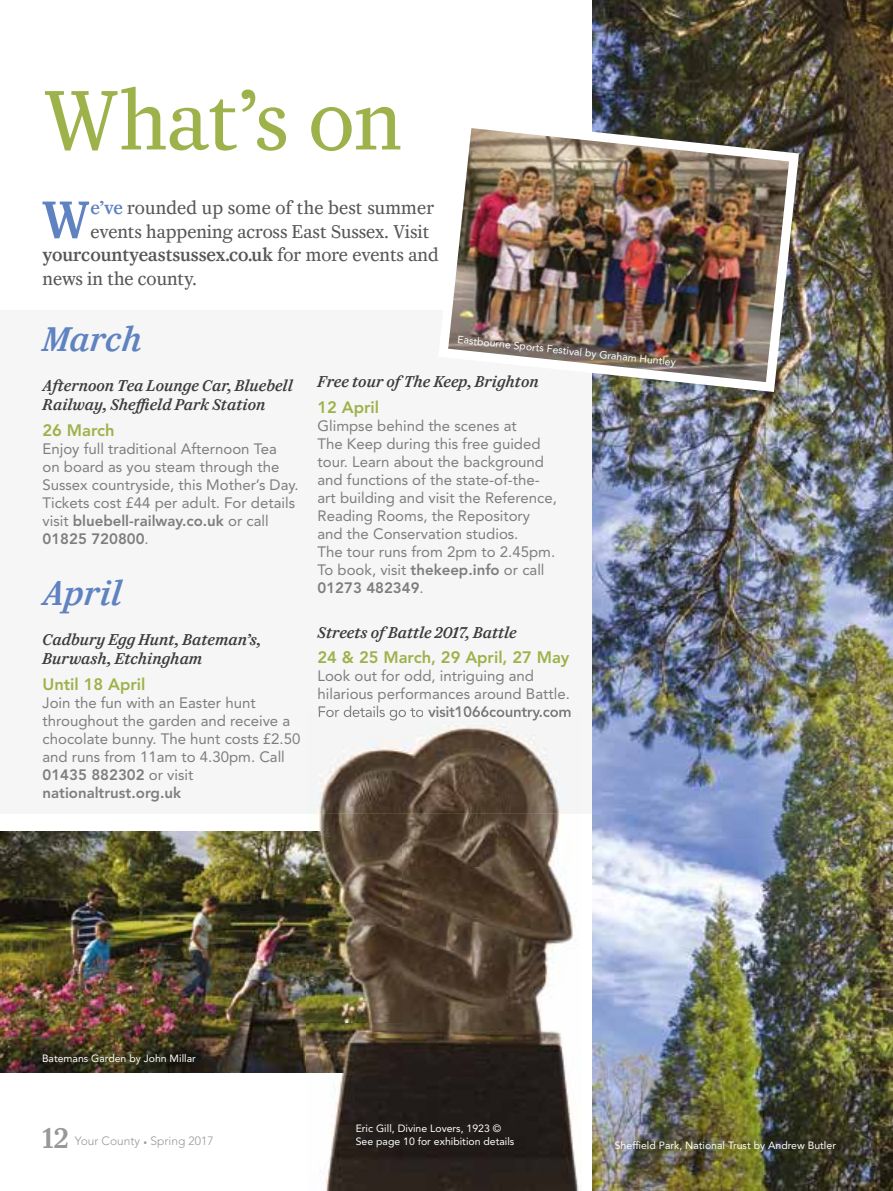
<style>
.page{position:relative;width:893px;height:1191px;background:#fff}
.page>*{position:absolute;margin:0;border:0;box-sizing:border-box;transform-origin:0 0}
.t1{font:88.5px "Caponi Text";color:#9db24a}
.t2{font:500 55.05px "Caponi Text";color:#5f82c1}
.t3{font:italic 500 36px "Caponi Text";color:#5f82c1}
.t4{font:500 30px "Caponi Text";color:#999898}
.t5{font:19.5px "Caponi Text";color:#575756}
.t6{font:500 19.5px "Caponi Text";letter-spacing:-.005em;color:#575756}
.t7{font:italic 500 16.5px/19.8px "Caponi Text";color:#3c3c3b}
.t8{font:800 16.5px "Avenir LT Std";color:#9db24a}
.t9{font:15px/18px "Avenir LT Std";color:#7e7e7d}
.t10{font:300 12px "Avenir LT Std";color:#999898}
.t11{font:10.5px "Avenir LT Std";color:#fff}
.s1{font-weight:500;color:#5f82c1}
.s2{font-weight:400}
.s3{font-weight:800}
</style>
<div class="page">
<div style="left:0;top:310px;width:592px;height:504px;background:#f6f6f6"></div>
<img style="left:592px;top:0;width:301px;height:1191px">
<img style="left:0;top:831px;width:401px;height:241px">
<img style="left:307px;top:711px;width:264px;height:156px">
<img style="left:401px;top:867px;width:174px;height:162px">
<img style="left:307px;top:1029px;width:272px;height:162px">
<img style="left:319px;top:711px;width:105px;height:9px">
<img style="left:424px;top:711px;width:146px;height:9px">
<img style="left:448px;top:118px;width:351px;height:274px">
<h1 class="t1" style="left:43px;top:51px;width:361px">What’s on</h1>
<h2 class="t2" style="left:41px;top:176px;width:51px">W</h2>
<h3 class="t5" style="left:90px;top:193px;width:345px"><span class="s1">e’ve</span> rounded up some of the best summer</h3>
<h3 class="t5" style="left:90px;top:216px;width:340px">events happening across East Sussex. Visit</h3>
<h3 class="t6" style="left:43px;top:239px;width:398px">yourcountyeastsussex.co.uk <span class="s2">for more events and</span></h3>
<h3 class="t5" style="left:43px;top:263px;width:156px">news in the county.</h3>
<h3 class="t3" style="left:43px;top:311px;width:101px">March</h3>
<p class="t7" style="left:43px;top:374px;width:252px">Afternoon Tea Lounge Car, Bluebell<br>Railway, Sheffield Park Station</p>
<p class="t8" style="left:43px;top:420px;width:74px">26 March</p>
<p class="t9" style="left:43px;top:439px;width:258px">Enjoy full traditional Afternoon Tea<br>on board as you steam through the Sussex countryside, this Mother’s Day.<br>Tickets cost £44 per adult. For details visit <span class="s3">bluebell-railway.co.uk</span> or call <span class="s3">01825 720800</span>.</p>
<h3 class="t3" style="left:43px;top:564px;width:81px">April</h3>
<p class="t7" style="left:43px;top:627px;width:220px">Cadbury Egg Hunt, Bateman’s,<br>Burwash, Etchingham</p>
<p class="t8" style="left:43px;top:674px;width:104px">Until 18 April</p>
<p class="t9" style="left:43px;top:693px;width:259px">Join the fun with an Easter hunt throughout the garden and receive a chocolate bunny. The hunt costs £2.50 and runs from 11am to 4.30pm. Call<br><span class="s3">01435 882302</span> or visit <span class="s3">nationaltrust.org.uk</span></p>
<p class="t11" style="left:458px;top:333px;width:221px;rotate:6deg">Eastbourne Sports Festival by Graham Huntley</p>
<p class="t7" style="left:317px;top:370px;width:223px">Free tour of The Keep, Brighton</p>
<p class="t8" style="left:317px;top:397px;width:63px">12 April</p>
<p class="t9" style="left:317px;top:416px;width:241px">Glimpse behind the scenes at<br>The Keep during this free guided tour. Learn about the background and functions of the state-of-the&shy;art building and visit the Reference,<br>Reading Rooms, the Repository and the Conservation studios.<br>The tour runs from 2pm to 2.45pm.<br>To book, visit <span class="s3">thekeep.info</span> or call<br><span class="s3">01273 482349</span>.</p>
<p class="t7" style="left:317px;top:621px;width:201px">Streets of Battle 2017, Battle</p>
<p class="t8" style="left:317px;top:647px;width:254px">24 &amp; 25 March, 29 April, 27 May</p>
<p class="t9" style="left:317px;top:667px;width:255px">Look out for odd, intriguing and hilarious performances around Battle.<br>For details go to <span class="s3">visit1066country.com</span></p>
<p class="t11" style="left:42px;top:1052px;width:155px">Batemans Garden by John Millar</p>
<p class="t11" style="left:356px;top:1122px;width:147px">Eric Gill, Divine Lovers, 1923 ©</p>
<h3 class="t4" style="left:43px;top:1114px;width:28px">12</h3>
<p class="t10" style="left:75px;top:1134px;width:67px">Your County</p>
<p class="t11" style="left:356px;top:1134px;width:160px">See page 10 for exhibition details</p>
<p class="t10" style="left:151px;top:1134px;width:64px">Spring 2017</p>
<p class="t11" style="left:615px;top:1138px;width:223px">Sheffield Park, National Trust by Andrew Butler</p>
</div>
